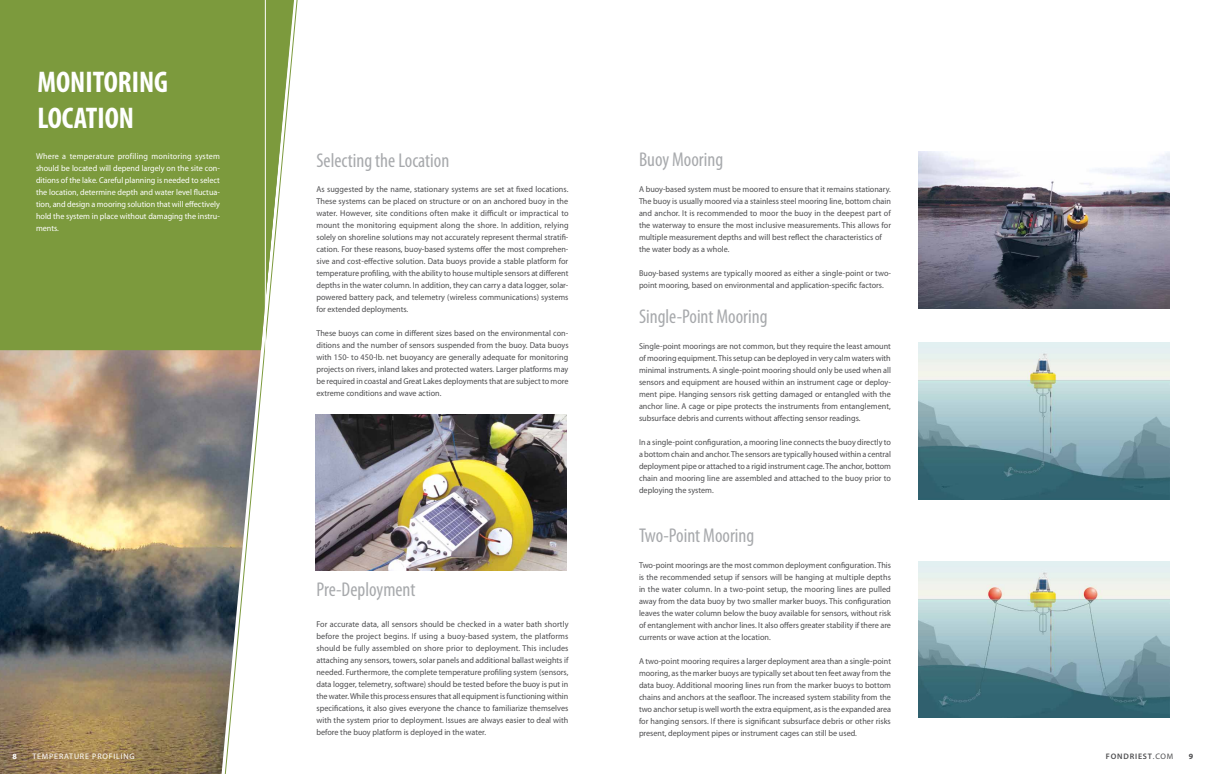
<style>
.page{position:relative;width:1206px;height:774px;background:#fff}
.page>*{position:absolute;margin:0;border:0;box-sizing:border-box;transform-origin:0 0}
.t1{font:700 condensed 30px/36px "Myriad Pro";color:#fff}
.t2{font:condensed 20px "Myriad Pro";color:#a7a9ac}
.t3{font:8.5px/12px "Myriad Pro";color:#4d4d4f;text-align:justify;scale:.96 1}
.t4{font:8.5px/12px "Myriad Pro";color:#fff;text-align:justify;scale:.96 1}
.t5{font:8px "Myriad Pro";letter-spacing:.1em;color:#fff}
.t6{font:600 8px "Myriad Pro";letter-spacing:.1em;color:#4d4d4f}
.t7{font:700 8px "Myriad Pro";color:#fff}
.t8{font:700 8px "Myriad Pro";color:#4d4d4f}
.s1{font-weight:400}
</style>
<div class="page">
<img style="left:0;top:350px;width:224px;height:424px">
<div style="left:0;top:283px;width:224px;height:67px;background:#7c9a3d"></div>
<svg style="left:224px;top:0;width:74px;height:774px"></svg>
<div style="left:0;top:0;width:294px;height:283px;background:#7c9a3d"></div>
<hr style="left:265px;top:0;width:1px;height:415px;background:#fff">
<img style="left:918px;top:342px;width:252px;height:157px">
<img style="left:918px;top:561px;width:252px;height:157px">
<img style="left:918px;top:151px;width:252px;height:157px">
<img style="left:315px;top:414px;width:252px;height:157px">
<h1 class="t1" style="left:37px;top:63px;width:132px">MONITORING<br>LOCATION</h1>
<p class="t4" style="left:36px;top:150px;width:193px">Where a temperature profiling monitoring system should be located will depend largely on the site con&shy;ditions of the lake. Careful planning is needed to select the location, determine depth and water level fluctua&shy;tion, and design a mooring solution that will effectively hold the system in place without damaging the instru&shy;ments.</p>
<h2 class="t2" style="left:316px;top:148px;width:134px">Selecting the Location</h2>
<p class="t3" style="left:316px;top:183px;width:264px">As suggested by the name, stationary systems are set at fixed locations.<br>These systems can be placed on structure or on an anchored buoy in the water. However, site conditions often make it difficult or impractical to mount the monitoring equipment along the shore. In addition, relying solely on shoreline solutions may not accurately represent thermal stratifi&shy;cation. For these reasons, buoy-based systems offer the most comprehen&shy;sive and cost-effective solution. Data buoys provide a stable platform for temperature profiling, with the ability to house multiple sensors at different depths in the water column. In addition, they can carry a data logger, solar&shy;powered battery pack, and telemetry (wireless communications) systems for extended deployments.</p>
<p class="t3" style="left:316px;top:327px;width:264px">These buoys can come in different sizes based on the environmental con&shy;ditions and the number of sensors suspended from the buoy. Data buoys with 150- to 450-lb. net buoyancy are generally adequate for monitoring projects on rivers, inland lakes and protected waters. Larger platforms may be required in coastal and Great Lakes deployments that are subject to more extreme conditions and wave action.</p>
<h2 class="t2" style="left:316px;top:578px;width:101px">Pre-Deployment</h2>
<p class="t3" style="left:316px;top:618px;width:264px">For accurate data, all sensors should be checked in a water bath shortly before the project begins. If using a buoy-based system, the platforms should be fully assembled on shore prior to deployment. This includes attaching any sensors, towers, solar panels and additional ballast weights if needed. Furthermore, the complete temperature profiling system (sensors, data logger, telemetry, software) should be tested before the buoy is put in the water. While this process ensures that all equipment is functioning within specifications, it also gives everyone the chance to familiarize themselves with the system prior to deployment. Issues are always easier to deal with before the buoy platform is deployed in the water.</p>
<h2 class="t2" style="left:639px;top:148px;width:86px">Buoy Mooring</h2>
<p class="t3" style="left:639px;top:183px;width:264px;text-align:left">A buoy-based system must be moored to ensure that it remains stationary.<br>The buoy is usually moored via a stainless steel mooring line, bottom chain and anchor. It is recommended to moor the buoy in the deepest part of the waterway to ensure the most inclusive measurements. This allows for multiple measurement depths and will best reflect the characteristics of the water body as a whole.</p>
<p class="t3" style="left:639px;top:267px;width:264px">Buoy-based systems are typically moored as either a single-point or two&shy;point mooring, based on environmental and application-specific factors.</p>
<h2 class="t2" style="left:639px;top:305px;width:130px">Single-Point Mooring</h2>
<p class="t3" style="left:639px;top:340px;width:264px">Single-point moorings are not common, but they require the least amount of mooring equipment. This setup can be deployed in very calm waters with minimal instruments. A single-point mooring should only be used when all sensors and equipment are housed within an instrument cage or deploy&shy;ment pipe. Hanging sensors risk getting damaged or entangled with the anchor line. A cage or pipe protects the instruments from entanglement, subsurface debris and currents without affecting sensor readings.</p>
<p class="t3" style="left:639px;top:436px;width:264px">In a single-point configuration, a mooring line connects the buoy directly to a bottom chain and anchor. The sensors are typically housed within a central deployment pipe or attached to a rigid instrument cage. The anchor, bottom chain and mooring line are assembled and attached to the buoy prior to deploying the system.</p>
<h2 class="t2" style="left:639px;top:524px;width:117px">Two-Point Mooring</h2>
<p class="t3" style="left:639px;top:559px;width:264px">Two-point moorings are the most common deployment configuration. This is the recommended setup if sensors will be hanging at multiple depths in the water column. In a two-point setup, the mooring lines are pulled away from the data buoy by two smaller marker buoys. This configuration leaves the water column below the buoy available for sensors, without risk of entanglement with anchor lines. It also offers greater stability if there are currents or wave action at the location.</p>
<p class="t3" style="left:639px;top:655px;width:264px">A two-point mooring requires a larger deployment area than a single-point mooring, as the marker buoys are typically set about ten feet away from the data buoy. Additional mooring lines run from the marker buoys to bottom chains and anchors at the seafloor. The increased system stability from the two anchor setup is well worth the extra equipment, as is the expanded area for hanging sensors. If there is significant subsurface debris or other risks present, deployment pipes or instrument cages can still be used.</p>
<p class="t7" style="left:13px;top:751px;width:6px">8</p>
<p class="t5" style="left:32px;top:751px;width:104px">TEMPERATURE PROFILING</p>
<p class="t6" style="left:1106px;top:751px;width:69px">FONDRIEST<span class="s1">.COM</span></p>
<p class="t8" style="left:1189px;top:751px;width:6px">9</p>
</div>
